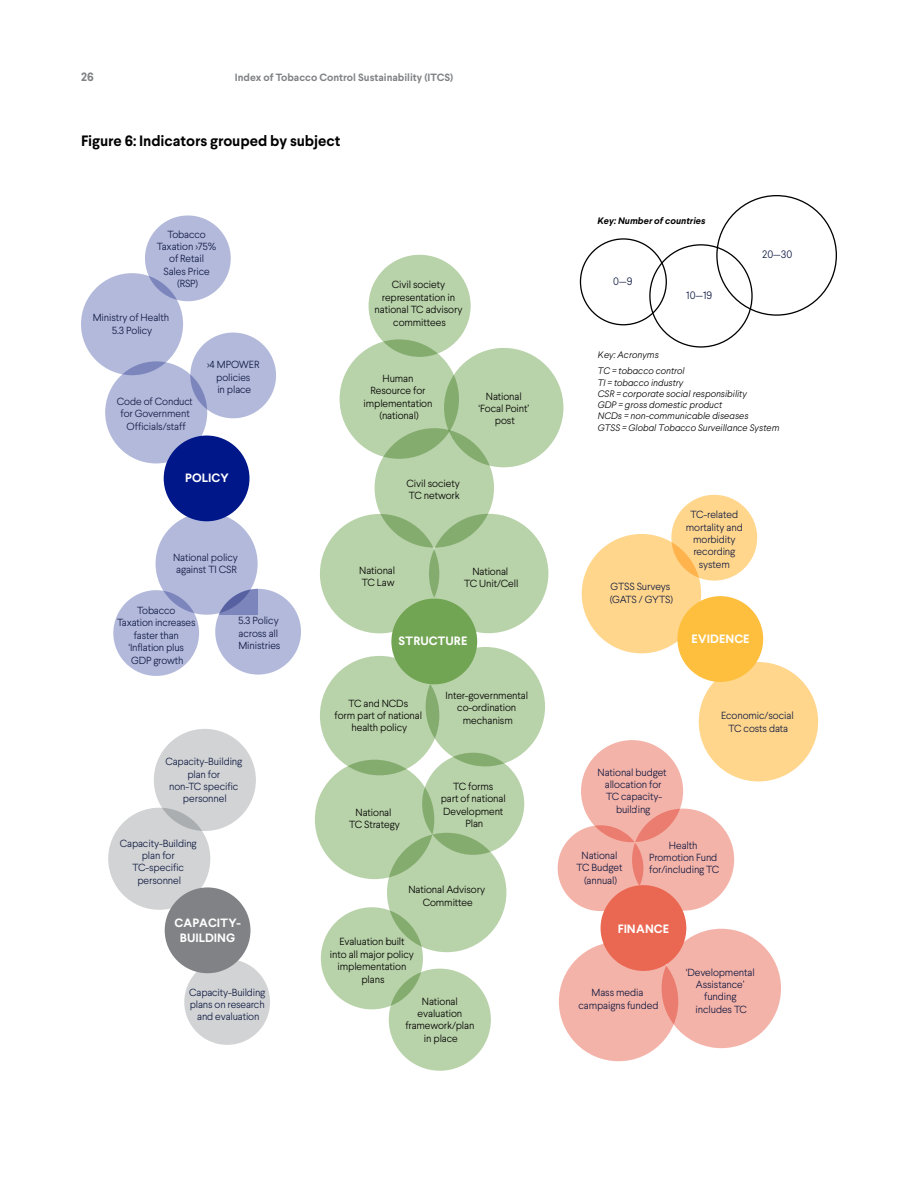
<style>
.page{position:relative;width:918px;height:1188px;background:#fff}
.page>*{position:absolute;margin:0;border:0;box-sizing:border-box;transform-origin:0 0}
.t1{font:700 15px "Larsseit";letter-spacing:-.005em;color:#000}
.t2{font:700 12.15px/14.5px "Larsseit";color:#fff;text-align:center}
.t3{font:700 12px "Larsseit";color:#808285}
.t4{font:300 10.8px "Larsseit";color:#0e1840}
.t5{font:700 10.5px "Larsseit";color:#808285}
.t6{font:300 10.35px/12.5px "Larsseit";letter-spacing:-.01em;color:#0e1840;text-align:center}
.t7{font:300 10.35px/12.5px "Larsseit";letter-spacing:-.01em;color:#000;text-align:center}
.t8{font:italic 300 9.45px/11.2px "Larsseit";color:#000}
.t9{font:italic 700 9.45px "Larsseit";color:#000}
</style>
<div class="page">
<div style="left:369px;top:255px;width:102px;height:102px;background:#b8d2a9;border-radius:50%"></div>
<div style="left:422px;top:753px;width:102px;height:102px;background:#b8d2a9;border-radius:50%"></div>
<div style="left:389px;top:969px;width:102px;height:102px;background:#b8d2a9;border-radius:50%"></div>
<div style="left:321px;top:907px;width:102px;height:102px;background:#b8d2a9;border-radius:50%"></div>
<div style="left:320px;top:514px;width:119px;height:119px;background:#b8d2a9;border-radius:50%"></div>
<div style="left:429px;top:514px;width:119px;height:119px;background:#b8d2a9;border-radius:50%"></div>
<svg style="left:340px;top:339px;width:119px;height:120px;fill:#b8d2a9"></svg>
<div style="left:426px;top:647px;width:119px;height:119px;background:#b8d2a9;border-radius:50%"></div>
<div style="left:444px;top:348px;width:119px;height:119px;background:#b8d2a9;border-radius:50%"></div>
<svg style="left:387px;top:833px;width:119px;height:119px;fill:#b8d2a9"></svg>
<svg style="left:375px;top:428px;width:119px;height:120px;fill:#b8d2a9"></svg>
<svg style="left:315px;top:760px;width:119px;height:119px;fill:#b8d2a9"></svg>
<svg style="left:320px;top:656px;width:119px;height:119px;fill:#b8d2a9"></svg>
<div style="left:391px;top:599px;width:86px;height:85px;background:#72a553;border-radius:50%"></div>
<svg style="left:215px;top:589px;width:86px;height:86px;fill:#b3b9db"></svg>
<div style="left:156px;top:513px;width:102px;height:102px;background:#b3b9db;border-radius:50%"></div>
<div style="left:105px;top:361px;width:102px;height:102px;background:#b3b9db;border-radius:50%"></div>
<div style="left:190px;top:333px;width:86px;height:85px;background:#b3b9db;border-radius:50%"></div>
<div style="left:81px;top:273px;width:102px;height:102px;background:#b3b9db;border-radius:50%"></div>
<div style="left:164px;top:436px;width:86px;height:85px;background:#001789;border-radius:50%"></div>
<div style="left:145px;top:215px;width:86px;height:86px;background:#b3b9db;border-radius:50%"></div>
<div style="left:113px;top:590px;width:86px;height:86px;background:#b3b9db;border-radius:50%"></div>
<div style="left:184px;top:959px;width:86px;height:86px;background:#d1d3d4;border-radius:50%"></div>
<div style="left:108px;top:808px;width:102px;height:102px;background:#d1d3d4;border-radius:50%"></div>
<div style="left:154px;top:729px;width:102px;height:102px;background:#d1d3d4;border-radius:50%"></div>
<div style="left:165px;top:887px;width:85px;height:86px;background:#808285;border-radius:50%"></div>
<div style="left:662px;top:929px;width:119px;height:119px;background:#f4b3a8;border-radius:50%"></div>
<svg style="left:559px;top:942px;width:119px;height:119px;fill:#f4b3a8"></svg>
<div style="left:581px;top:740px;width:102px;height:102px;background:#f4b3a8;border-radius:50%"></div>
<svg style="left:632px;top:809px;width:102px;height:102px;fill:#f4b3a8"></svg>
<svg style="left:558px;top:825px;width:85px;height:86px;fill:#f4b3a8"></svg>
<div style="left:601px;top:885px;width:85px;height:86px;background:#ea6752;border-radius:50%"></div>
<div style="left:582px;top:534px;width:119px;height:119px;background:#ffd68c;border-radius:50%"></div>
<div style="left:699px;top:662px;width:119px;height:119px;background:#ffd68c;border-radius:50%"></div>
<div style="left:671px;top:495px;width:86px;height:86px;background:#ffd68c;border-radius:50%"></div>
<div style="left:677px;top:596px;width:86px;height:86px;background:#febf3e;border-radius:50%"></div>
<p class="t3" style="left:81px;top:69px;width:14px">26</p>
<p class="t5" style="left:235px;top:71px;width:220px">Index of Tobacco Control Sustainability (ITCS)</p>
<h1 class="t1" style="left:81px;top:131px;width:261px">Figure 6: Indicators grouped by subject</h1>
<p class="t6" style="left:157px;top:228px;width:61px">Tobacco<br>Taxation &gt;75% of Retail<br>Sales Price (RSP)</p>
<p class="t6" style="left:93px;top:311px;width:78px">Ministry of Health<br>5.3 Policy</p>
<p class="t6" style="left:117px;top:395px;width:78px">Code of Conduct for Government<br>Officials/staff</p>
<p class="t6" style="left:207px;top:358px;width:54px">&gt;4 MPOWER policies<br>in place</p>
<p class="t2" style="left:185px;top:471px;width:45px">POLICY</p>
<p class="t6" style="left:173px;top:551px;width:67px">National policy against TI CSR</p>
<p class="t6" style="left:117px;top:604px;width:80px">Tobacco<br>Taxation increases faster than ‘Inflation plus<br>GDP growth</p>
<p class="t6" style="left:238px;top:614px;width:44px;text-align:left">5.3 Policy across all<br>Ministries</p>
<p class="t7" style="left:375px;top:278px;width:89px">Civil society representation in national TC advisory committees</p>
<p class="t7" style="left:364px;top:372px;width:70px">Human<br>Resource for implementation (national)</p>
<p class="t7" style="left:479px;top:390px;width:52px">National ‘Focal Point’ post</p>
<p class="t7" style="left:407px;top:477px;width:55px;text-align:left">Civil society<br>TC network</p>
<p class="t7" style="left:359px;top:564px;width:37px;text-align:left">National<br>TC Law</p>
<p class="t7" style="left:464px;top:565px;width:56px">National<br>TC Unit/Cell</p>
<p class="t2" style="left:399px;top:634px;width:70px">STRUCTURE</p>
<p class="t6" style="left:165px;top:755px;width:78px">Capacity-Building plan for<br>non-TC specific personnel</p>
<p class="t6" style="left:120px;top:837px;width:78px">Capacity-Building plan for<br>TC-specific personnel</p>
<p class="t2" style="left:174px;top:916px;width:68px">CAPACITY-<br>BUILDING</p>
<p class="t6" style="left:189px;top:986px;width:78px">Capacity-Building plans on research and evaluation</p>
<p class="t7" style="left:335px;top:697px;width:89px">TC and NCDs<br>form part of national health policy</p>
<p class="t7" style="left:349px;top:806px;width:52px">National<br>TC Strategy</p>
<p class="t7" style="left:445px;top:689px;width:84px">Inter-governmental co-ordination mechanism</p>
<p class="t7" style="left:441px;top:780px;width:66px">TC forms<br>part of national<br>Development<br>Plan</p>
<p class="t7" style="left:408px;top:883px;width:78px">National Advisory<br>Committee</p>
<p class="t7" style="left:330px;top:935px;width:86px">Evaluation built into all major policy implementation plans</p>
<p class="t7" style="left:405px;top:995px;width:71px">National evaluation framework/plan in place</p>
<p class="t9" style="left:598px;top:214px;width:110px">Key: Number of countries</p>
<p class="t4" style="left:613px;top:274px;width:21px">0—9</p>
<p class="t4" style="left:686px;top:288px;width:28px">10—19</p>
<p class="t4" style="left:762px;top:248px;width:32px">20—30</p>
<p class="t8" style="left:598px;top:347px;width:89px;line-height:16px">Key: Acronyms<br>TC = tobacco control</p>
<p class="t8" style="left:598px;top:377px;width:183px">TI = tobacco industry<br>CSR = corporate social responsibility<br>GDP = gross domestic product<br>NCDs = non-communicable diseases<br>GTSS = Global Tobacco Surveillance System</p>
<p class="t6" style="left:610px;top:580px;width:65px;text-align:left">GTSS Surveys (GATS / GYTS)</p>
<p class="t6" style="left:686px;top:508px;width:58px">TC-related mortality and morbidity recording system</p>
<p class="t2" style="left:692px;top:632px;width:59px">EVIDENCE</p>
<p class="t6" style="left:721px;top:709px;width:74px">Economic/social<br>TC costs data</p>
<p class="t6" style="left:598px;top:766px;width:71px">National budget allocation for<br>TC capacity&shy;building</p>
<p class="t6" style="left:649px;top:839px;width:72px">Health<br>Promotion Fund for/including TC</p>
<p class="t6" style="left:577px;top:849px;width:47px">National<br>TC Budget (annual)</p>
<p class="t2" style="left:618px;top:922px;width:53px">FINANCE</p>
<p class="t6" style="left:579px;top:986px;width:82px">Mass media campaigns funded</p>
<p class="t6" style="left:686px;top:966px;width:71px">‘Developmental<br>Assistance’ funding includes TC</p>
</div>
